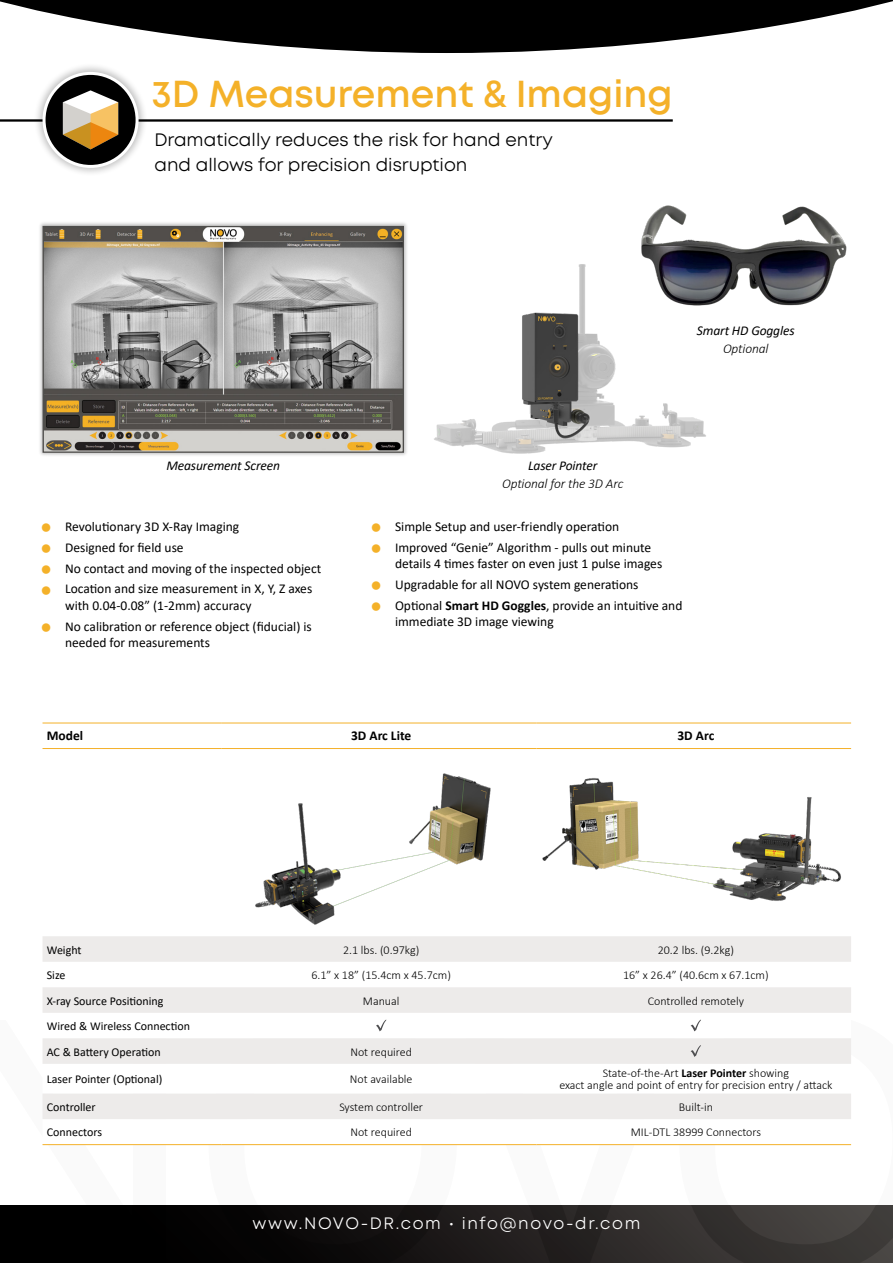
<style>
.page{position:relative;width:893px;height:1263px;background:#fff}
.page>*{position:absolute;margin:0;border:0;box-sizing:border-box;transform-origin:0 0}
.t1{font:600 37.5px "Mont";color:#f4b129}
.t2{font:18px/25.5px "Mont";color:#000}
.t3{font:16.5px "Mont";letter-spacing:.1em;color:#fff}
.t4{font:13.5px/16.5px "Calibri";color:#000}
.t5{font:italic 13.5px "Calibri";letter-spacing:-.01em;color:#000}
.t6{font:italic 300 13.5px "Calibri";letter-spacing:-.01em;color:#000}
.t7{font:700 13.5px "Calibri";color:#000}
.t8{font:300 12px/12px "Calibri";color:#000;text-align:center}
.t9{font:12px/25.5px "Calibri";color:#000}
.s1{font-size:27px;color:#f4b129}
.s2{font-weight:700}
</style>
<div class="page">
<svg style="left:0;top:1205px;width:893px;height:58px;background:#1c1a19"></svg>
<div style="left:38px;top:222px;width:370px;height:236px;background:#000;opacity:.25"></div>
<svg style="left:42px;top:225px;width:363px;height:228px;background:#96938e"></svg>
<img style="left:434px;top:264px;width:272px;height:190px">
<svg style="left:43px;top:936px;width:808px;height:183px;fill:#edebea"></svg>
<hr style="left:43px;top:723px;width:179px;height:1px;background:#f4b129">
<hr style="left:222px;top:723px;width:314px;height:1px;background:#f4b129">
<hr style="left:536px;top:723px;width:315px;height:1px;background:#f4b129">
<hr style="left:43px;top:748px;width:179px;height:1px;background:#f4b129">
<hr style="left:222px;top:748px;width:314px;height:1px;background:#f4b129">
<hr style="left:536px;top:748px;width:315px;height:1px;background:#f4b129">
<hr style="left:43px;top:1144px;width:179px;height:1px;background:#f4b129">
<hr style="left:222px;top:1144px;width:314px;height:1px;background:#f4b129">
<hr style="left:536px;top:1144px;width:315px;height:1px;background:#f4b129">
<svg style="left:376px;top:1019px;width:11px;height:12px"></svg>
<svg style="left:691px;top:1019px;width:10px;height:12px"></svg>
<svg style="left:691px;top:1045px;width:10px;height:12px"></svg>
<img style="left:542px;top:778px;width:299px;height:123px">
<img style="left:255px;top:773px;width:236px;height:152px">
<svg style="left:0;top:0;width:893px;height:53px;fill:#000"></svg>
<hr style="left:0;top:119px;width:673px;height:3px;background:#000">
<div style="left:33px;top:63px;width:115px;height:114px;background:#000;opacity:.25"></div>
<div style="left:44px;top:73px;width:93px;height:93px;background:#000;border-radius:50%"></div>
<svg style="left:63px;top:90px;width:55px;height:60px"></svg>
<div style="left:43px;top:72px;width:96px;height:96px;border:3px solid #fff;border-radius:50%"></div>
<img style="left:628px;top:205px;width:219px;height:108px">
<h1 class="t1" style="left:151px;top:69px;width:523px">3D Measurement &amp; Imaging</h1>
<h2 class="t2" style="left:154px;top:127px;width:400px">Dramatically reduces the risk for hand entry and allows for precision disruption</h2>
<p class="t5" style="left:166px;top:456px;width:115px">Measurement Screen</p>
<p class="t4" style="left:40px;top:518px;width:201px"><span class="s1">•</span> Revolutionary 3D X-Ray Imaging</p>
<p class="t4" style="left:40px;top:539px;width:146px"><span class="s1">•</span> Designed for field use</p>
<p class="t4" style="left:40px;top:560px;width:283px"><span class="s1">•</span> No contact and moving of the inspected object</p>
<p class="t4" style="left:65px;top:580px;width:249px;text-indent:-26px"><span class="s1">•</span> Location and size measurement in X, Y, Z axes with 0.04-0.08” (1-2mm) accuracy</p>
<p class="t4" style="left:65px;top:618px;width:248px;text-indent:-26px"><span class="s1">•</span> No calibration or reference object (fiducial) is needed for measurements</p>
<p class="t5" style="left:697px;top:321px;width:99px">Smart HD Goggles</p>
<p class="t6" style="left:723px;top:340px;width:47px">Optional</p>
<p class="t5" style="left:528px;top:456px;width:71px">Laser Pointer</p>
<p class="t6" style="left:502px;top:475px;width:123px">Optional for the 3D Arc</p>
<p class="t4" style="left:369px;top:518px;width:251px"><span class="s1">•</span> Simple Setup and user-friendly operation</p>
<p class="t4" style="left:395px;top:539px;width:269px;text-indent:-26px"><span class="s1">•</span> Improved “Genie” Algorithm - pulls out minute details 4 times faster on even just 1 pulse images</p>
<p class="t4" style="left:369px;top:576px;width:271px"><span class="s1">•</span> Upgradable for all NOVO system generations</p>
<p class="t4" style="left:395px;top:597px;width:289px;text-indent:-26px"><span class="s1">•</span> Optional <span class="s2">Smart HD Goggles</span>, provide an intuitive and immediate 3D image viewing</p>
<p class="t7" style="left:47px;top:726px;width:38px">Model</p>
<p class="t7" style="left:351px;top:726px;width:62px">3D Arc Lite</p>
<p class="t7" style="left:677px;top:726px;width:38px">3D Arc</p>
<p class="t9" style="left:47px;top:936px;width:36px">Weight</p>
<p class="t8" style="left:343px;top:943px;width:78px">2.1 lbs. (0.97kg)</p>
<p class="t8" style="left:658px;top:943px;width:78px">20.2 lbs. (9.2kg)</p>
<p class="t9" style="left:47px;top:962px;width:20px">Size</p>
<p class="t8" style="left:311px;top:969px;width:141px">6.1” x 18” (15.4cm x 45.7cm)</p>
<p class="t8" style="left:623px;top:969px;width:147px">16” x 26.4” (40.6cm x 67.1cm)</p>
<p class="t9" style="left:47px;top:987px;width:118px">X-ray Source Positioning</p>
<p class="t8" style="left:363px;top:994px;width:38px">Manual</p>
<p class="t8" style="left:648px;top:994px;width:98px">Controlled remotely</p>
<p class="t9" style="left:47px;top:1013px;width:145px">Wired &amp; Wireless Connection<br>AC &amp; Battery Operation</p>
<p class="t8" style="left:350px;top:1045px;width:63px">Not required</p>
<p class="t9" style="left:47px;top:1066px;width:117px">Laser Pointer (Optional)</p>
<p class="t8" style="left:350px;top:1073px;width:64px">Not available</p>
<p class="t8" style="left:559px;top:1067px;width:275px">State-of-the-Art <span class="s2">Laser Pointer</span> showing<br>exact angle and point of entry for precision entry / attack</p>
<p class="t9" style="left:47px;top:1094px;width:50px">Controller</p>
<p class="t8" style="left:339px;top:1101px;width:85px">System controller</p>
<p class="t8" style="left:679px;top:1101px;width:36px">Built-in</p>
<p class="t9" style="left:47px;top:1119px;width:57px">Connectors</p>
<p class="t8" style="left:350px;top:1126px;width:63px">Not required</p>
<p class="t8" style="left:631px;top:1126px;width:132px">MIL-DTL 38999 Connectors</p>
<p class="t3" style="left:253px;top:1212px;width:389px">www.NOVO-DR.com • info@novo-dr.com</p>
</div>
